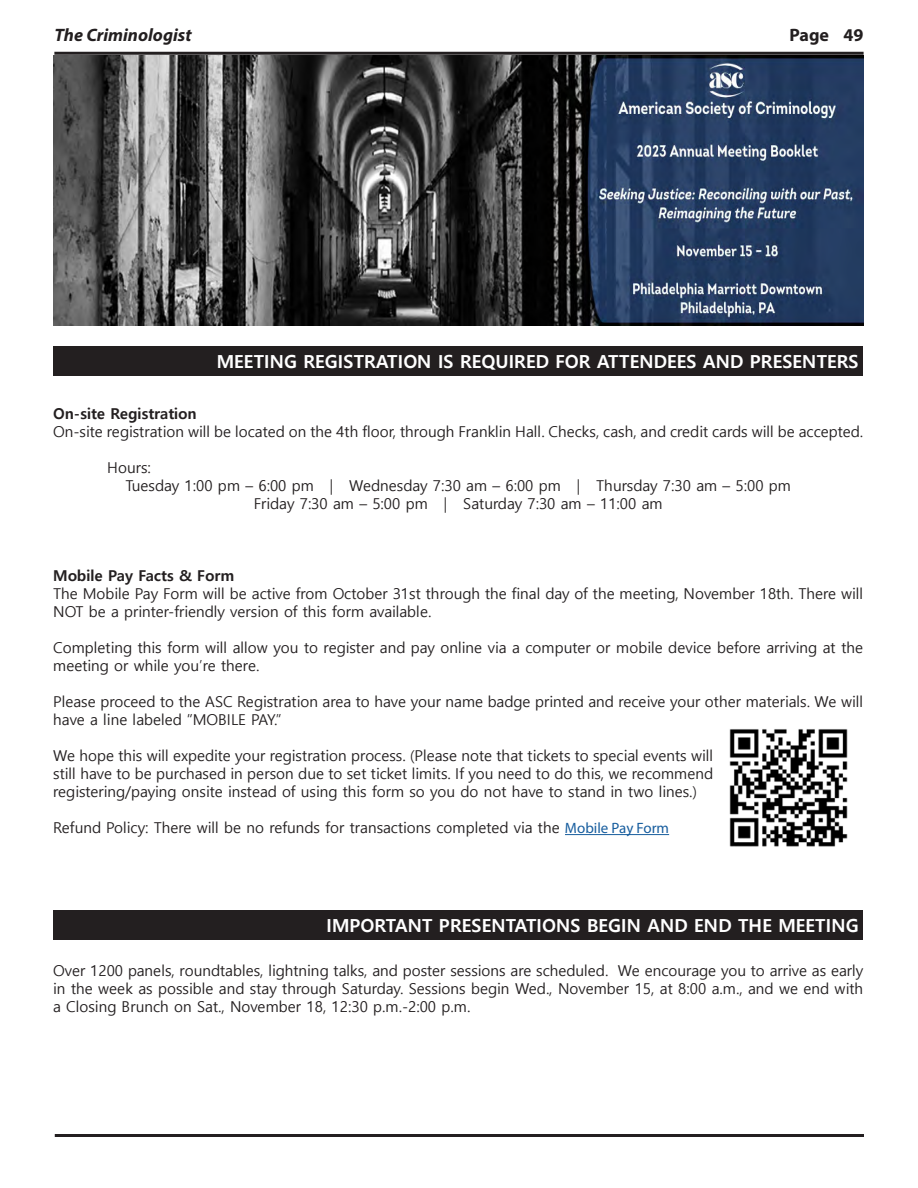
<style>
.page{position:relative;width:918px;height:1188px;background:#fff}
.page>*{position:absolute;margin:0;border:0;box-sizing:border-box;transform-origin:0 0}
.t1{font:700 18px "Malgun Gothic";color:#fff}
.t2{font:italic 700 18px "Myriad Pro";color:#231f20}
.t3{font:700 18px "Myriad Pro";color:#231f20}
.t4{font:15px/18px "Malgun Gothic";color:#231f20}
.t5{font:700 15px "Malgun Gothic";color:#231f20}
.s1{font-family:"Myriad Pro";color:#175d9e}
</style>
<div class="page">
<hr style="left:54px;top:52px;width:810px;height:3px;background:#231f20">
<hr style="left:55px;top:1134px;width:809px;height:3px;background:#231f20">
<div style="left:53px;top:346px;width:810px;height:30px;background:#231f20"></div>
<hr style="left:565px;top:834px;width:104px;height:1px;background:#175d9e">
<div style="left:53px;top:910px;width:810px;height:30px;background:#231f20"></div>
<img style="left:53px;top:56px;width:810px;height:270px">
<img style="left:729px;top:729px;width:119px;height:118px">
<p class="t2" style="left:54px;top:23px;width:139px">The Criminologist</p>
<p class="t3" style="left:789px;top:23px;width:76px">Page 49</p>
<p class="t1" style="left:217px;top:351px;width:643px">MEETING REGISTRATION IS REQUIRED FOR ATTENDEES AND PRESENTERS</p>
<p class="t5" style="left:53px;top:405px;width:145px">On-site Registration</p>
<p class="t4" style="left:53px;top:423px;width:811px">On-site registration will be located on the 4th floor, through Franklin Hall. Checks, cash, and credit cards will be accepted.</p>
<p class="t4" style="left:107px;top:459px;width:45px">Hours:</p>
<p class="t4" style="left:125px;top:477px;width:667px">Tuesday 1:00 pm – 6:00 pm | Wednesday 7:30 am – 6:00 pm | Thursday 7:30 am – 5:00 pm</p>
<p class="t4" style="left:254px;top:495px;width:410px">Friday 7:30 am – 5:00 pm | Saturday 7:30 am – 11:00 am</p>
<p class="t5" style="left:53px;top:567px;width:183px">Mobile Pay Facts &amp; Form</p>
<p class="t4" style="left:53px;top:585px;width:811px">The Mobile Pay Form will be active from October 31st through the final day of the meeting, November 18th. There will<br>NOT be a printer-friendly version of this form available.</p>
<p class="t4" style="left:53px;top:639px;width:812px">Completing this form will allow you to register and pay online via a computer or mobile device before arriving at the meeting or while you’re there.</p>
<p class="t4" style="left:53px;top:693px;width:811px">Please proceed to the ASC Registration area to have your name badge printed and receive your other materials. We will have a line labeled “MOBILE PAY.”</p>
<p class="t4" style="left:53px;top:747px;width:662px;text-align:justify">We hope this will expedite your registration process. (Please note that tickets to special events will still have to be purchased in person due to set ticket limits. If you need to do this, we recommend registering/paying onsite instead of using this form so you do not have to stand in two lines.)</p>
<p class="t4" style="left:53px;top:819px;width:617px">Refund Policy: There will be no refunds for transactions completed via the <span class="s1">Mobile Pay Form</span></p>
<p class="t1" style="left:327px;top:915px;width:534px">IMPORTANT PRESENTATIONS BEGIN AND END THE MEETING</p>
<p class="t4" style="left:53px;top:962px;width:812px;text-align:justify">Over 1200 panels, roundtables, lightning talks, and poster sessions are scheduled. We encourage you to arrive as early in the week as possible and stay through Saturday. Sessions begin Wed., November 15, at 8:00 a.m., and we end with a Closing Brunch on Sat., November 18, 12:30 p.m.-2:00 p.m.</p>
</div>
